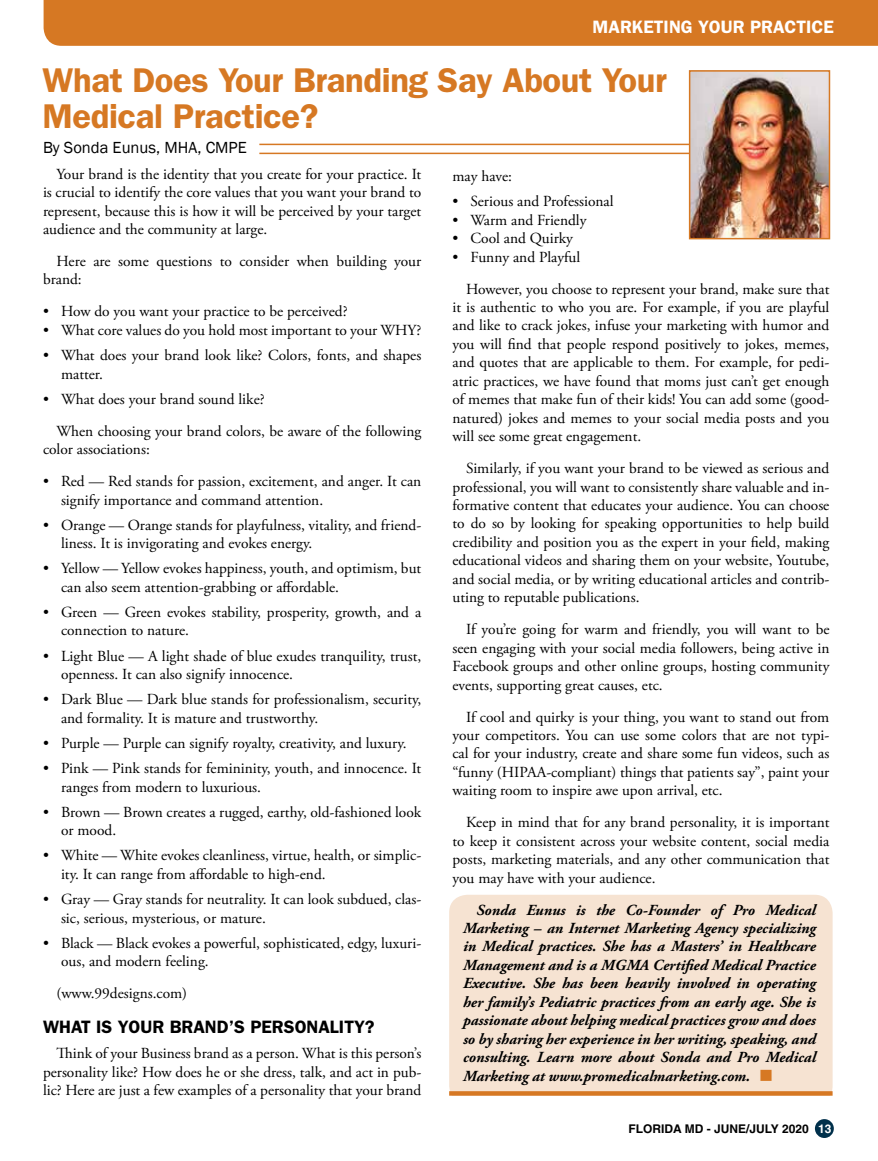
<style>
.page{position:relative;width:878px;height:1161px;background:#fff}
.page>*{position:absolute;margin:0;border:0;box-sizing:border-box;transform-origin:0 0}
.t1{font:600 34.5px/36px "Franklin Gothic";letter-spacing:-.01em;color:#d67823}
.t2{font:600 18px "Franklin Gothic";color:#000}
.t3{font:600 18px "Franklin Gothic";color:#fff}
.t4{font:16.5px "Franklin Gothic";color:#000}
.t5{font:15.3px/18.5px "Adobe Garamond Pro";color:#000}
.t6{font:italic 700 15.3px/18.5px "Adobe Garamond Pro";color:#000;text-align:justify}
.t7{font:700 12px "Helvetica";color:#000}
.s1{color:#fff}
</style>
<div class="page">
<div style="left:814px;top:1119px;width:19px;height:19px;background:#00304b;border-radius:50%"></div>
<div style="left:449px;top:895px;width:383px;height:209px;background:#f6e3d2;border-radius:18px"></div>
<div style="left:438px;top:1097px;width:398px;height:16px;background:#fff"></div>
<div style="left:449px;top:1091px;width:383px;height:5px;background:#d67823"></div>
<div style="left:44px;top:0;width:834px;height:46px;background:#d67823"></div>
<hr style="left:259px;top:144px;width:473px;height:1px;background:#d67823">
<hr style="left:259px;top:153px;width:473px;height:1px;background:#d67823">
<img style="left:691px;top:73px;width:136px;height:163px">
<div style="left:688px;top:70px;width:142px;height:169px;border:2px solid #d67823"></div>
<p class="t3" style="left:592px;top:16px;width:243px">MARKETING YOUR PRACTICE</p>
<h1 class="t1" style="left:42px;top:61px;width:626px">What Does Your Branding Say About Your<br>Medical Practice?</h1>
<p class="t5" style="left:43px;top:165px;width:380px;text-align:justify;text-indent:13px">Your brand is the identity that you create for your practice. It is crucial to identify the core values that you want your brand to represent, because this is how it will be perceived by your target audience and the community at large.</p>
<p class="t5" style="left:43px;top:252px;width:380px;text-indent:13px">Here are some questions to consider when building your brand:</p>
<p class="t5" style="left:43px;top:303px;width:306px">• How do you want your practice to be perceived?</p>
<p class="t5" style="left:43px;top:321px;width:380px">• What core values do you hold most important to your WHY?</p>
<p class="t5" style="left:61px;top:347px;width:362px;text-indent:-18px">• What does your brand look like? Colors, fonts, and shapes matter.</p>
<p class="t5" style="left:56px;top:383px;width:366px;line-height:32px;text-indent:-13px">• What does your brand sound like?<br>When choosing your brand colors, be aware of the following</p>
<p class="t5" style="left:43px;top:441px;width:108px">color associations:</p>
<p class="t5" style="left:61px;top:473px;width:362px;text-indent:-18px">• Red — Red stands for passion, excitement, and anger. It can signify importance and command attention.</p>
<p class="t5" style="left:61px;top:516px;width:362px;text-indent:-18px">• Orange — Orange stands for playfulness, vitality, and friend&shy;liness. It is invigorating and evokes energy.</p>
<p class="t5" style="left:61px;top:560px;width:362px;text-indent:-18px">• Yellow — Yellow evokes happiness, youth, and optimism, but can also seem attention-grabbing or affordable.</p>
<p class="t5" style="left:61px;top:603px;width:362px;text-indent:-18px">• Green — Green evokes stability, prosperity, growth, and a connection to nature.</p>
<p class="t5" style="left:61px;top:647px;width:362px;text-indent:-18px">• Light Blue — A light shade of blue exudes tranquility, trust, openness. It can also signify innocence.</p>
<p class="t5" style="left:61px;top:691px;width:362px;text-indent:-18px">• Dark Blue — Dark blue stands for professionalism, security, and formality. It is mature and trustworthy.</p>
<p class="t5" style="left:43px;top:734px;width:365px">• Purple — Purple can signify royalty, creativity, and luxury.</p>
<p class="t5" style="left:61px;top:760px;width:362px;text-indent:-18px">• Pink — Pink stands for femininity, youth, and innocence. It ranges from modern to luxurious.</p>
<p class="t5" style="left:61px;top:803px;width:362px;text-indent:-18px">• Brown — Brown creates a rugged, earthy, old-fashioned look or mood.</p>
<p class="t5" style="left:61px;top:847px;width:362px;text-indent:-18px">• White — White evokes cleanliness, virtue, health, or simplic&shy;ity. It can range from affordable to high-end.</p>
<p class="t5" style="left:61px;top:891px;width:362px;text-indent:-18px">• Gray — Gray stands for neutrality. It can look subdued, clas&shy;sic, serious, mysterious, or mature.</p>
<p class="t5" style="left:61px;top:934px;width:362px;text-indent:-18px">• Black — Black evokes a powerful, sophisticated, edgy, luxuri&shy;ous, and modern feeling.</p>
<p class="t5" style="left:56px;top:985px;width:132px">(www.99designs.com)</p>
<p class="t2" style="left:43px;top:1016px;width:333px">WHAT IS YOUR BRAND’S PERSONALITY?</p>
<p class="t5" style="left:43px;top:1045px;width:380px;text-align:justify;text-indent:13px">Think of your Business brand as a person. What is this person’s personality like? How does he or she dress, talk, and act in pub&shy;lic? Here are just a few examples of a personality that your brand</p>
<p class="t4" style="left:43px;top:137px;width:205px">By Sonda Eunus, MHA, CMPE</p>
<p class="t5" style="left:452px;top:168px;width:61px">may have:</p>
<p class="t5" style="left:452px;top:193px;width:163px">• Serious and Professional</p>
<p class="t5" style="left:452px;top:211px;width:135px">• Warm and Friendly</p>
<p class="t5" style="left:452px;top:230px;width:122px">• Cool and Quirky</p>
<p class="t5" style="left:466px;top:241px;width:365px;line-height:32px;text-indent:-13px">• Funny and Playful<br>However, you choose to represent your brand, make sure that</p>
<p class="t5" style="left:452px;top:298px;width:378px;text-align:justify">it is authentic to who you are. For example, if you are playful and like to crack jokes, infuse your marketing with humor and you will find that people respond positively to jokes, memes, and quotes that are applicable to them. For example, for pedi&shy;atric practices, we have found that moms just can’t get enough of memes that make fun of their kids! You can add some (good&shy;natured) jokes and memes to your social media posts and you will see some great engagement.</p>
<p class="t5" style="left:452px;top:460px;width:378px;text-align:justify;text-indent:13px">Similarly, if you want your brand to be viewed as serious and professional, you will want to consistently share valuable and in&shy;formative content that educates your audience. You can choose to do so by looking for speaking opportunities to help build credibility and position you as the expert in your field, making educational videos and sharing them on your website, Youtube, and social media, or by writing educational articles and contrib&shy;uting to reputable publications.</p>
<p class="t5" style="left:452px;top:621px;width:378px;text-align:justify;text-indent:13px">If you’re going for warm and friendly, you will want to be seen engaging with your social media followers, being active in Facebook groups and other online groups, hosting community events, supporting great causes, etc.</p>
<p class="t5" style="left:452px;top:708px;width:378px;text-align:justify;text-indent:13px">If cool and quirky is your thing, you want to stand out from your competitors. You can use some colors that are not typi&shy;cal for your industry, create and share some fun videos, such as “funny (HIPAA-compliant) things that patients say”, paint your waiting room to inspire awe upon arrival, etc.</p>
<p class="t5" style="left:452px;top:814px;width:378px;text-align:justify;text-indent:13px">Keep in mind that for any brand personality, it is important to keep it consistent across your website content, social media posts, marketing materials, and any other communication that you may have with your audience.</p>
<p class="t6" style="left:463px;top:901px;width:354px;text-indent:13px">Sonda Eunus is the Co-Founder of Pro Medical Marketing – an Internet Marketing Agency specializing in Medical practices. She has a Masters’ in Healthcare Management and is a MGMA Certified Medical Practice Executive. She has been heavily involved in operating her family’s Pediatric practices from an early age. She is passionate about helping medical practices grow and does so by sharing her experience in her writing, speaking, and consulting. Learn more about Sonda and Pro Medical Marketing at www.promedicalmarketing.com.</p>
<p class="t7" style="left:628px;top:1122px;width:205px">FLORIDA MD - JUNE/JULY 2020 <span class="s1">13</span></p>
</div>
